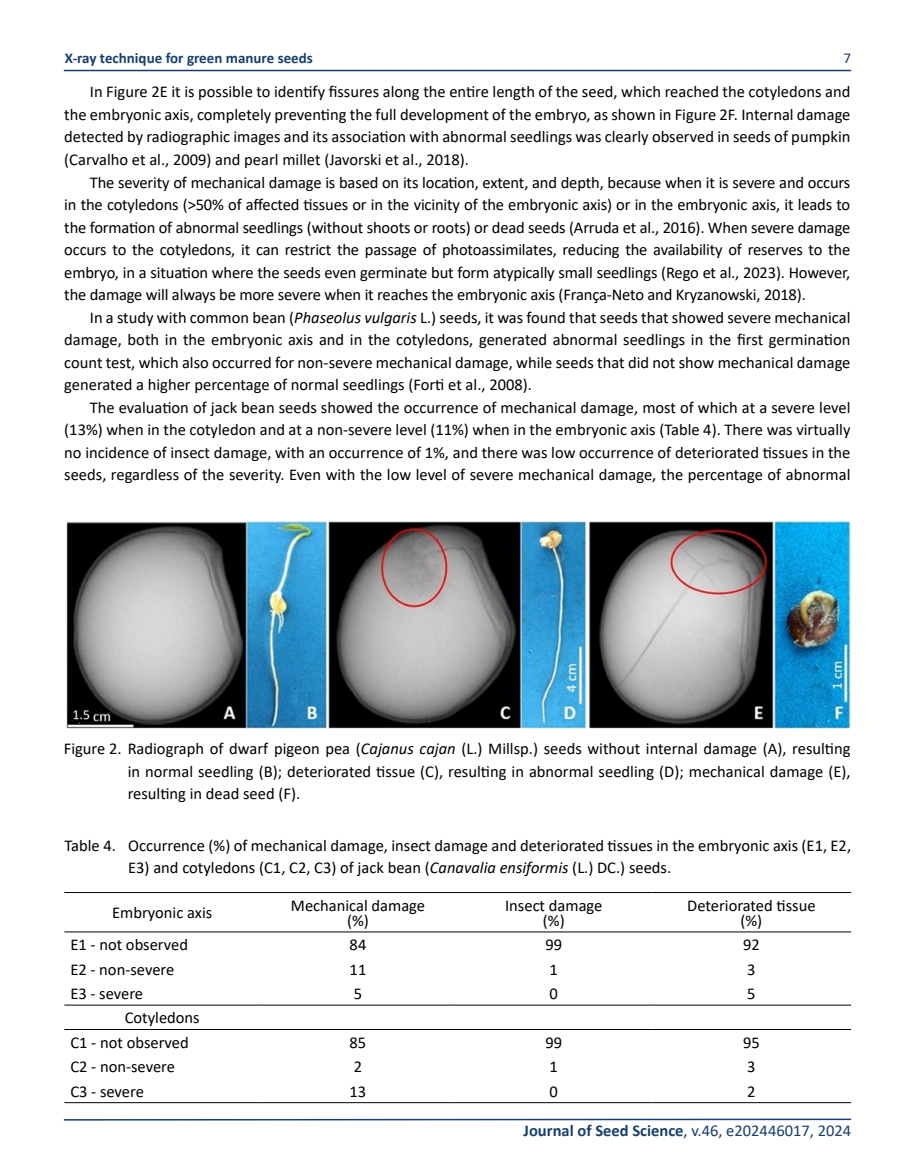
<style>
.page{position:relative;width:915px;height:1170px;background:#fff}
.page>*{position:absolute;margin:0;border:0;box-sizing:border-box;transform-origin:0 0}
.t1{font:16.5px/22.5px "Calibri";color:#000;text-align:justify}
.t2{font:16.5px "Calibri";color:#173f70}
.t3{font:700 15px "Calibri";color:#173f70}
.t4{font:15px "Calibri";color:#173f70}
.s1{font-style:italic}
.s2{font-weight:700}
</style>
<div class="page">
<svg style="left:63px;top:1118px;width:789px;height:3px;background:#8a9eb7"></svg>
<hr style="left:64px;top:70px;width:786px;height:1px;background:#173f70">
<img style="left:66px;top:521px;width:784px;height:208px">
<hr style="left:64px;top:892px;width:196px;height:1px;background:#000">
<hr style="left:260px;top:892px;width:196px;height:1px;background:#000">
<hr style="left:456px;top:892px;width:195px;height:1px;background:#000">
<hr style="left:651px;top:892px;width:199px;height:1px;background:#000">
<hr style="left:64px;top:931px;width:196px;height:1px;background:#000">
<hr style="left:260px;top:931px;width:196px;height:1px;background:#000">
<hr style="left:456px;top:931px;width:195px;height:1px;background:#000">
<hr style="left:651px;top:931px;width:199px;height:1px;background:#000">
<hr style="left:64px;top:1004px;width:196px;height:1px;background:#000">
<hr style="left:260px;top:1004px;width:196px;height:1px;background:#000">
<hr style="left:456px;top:1004px;width:195px;height:1px;background:#000">
<hr style="left:651px;top:1004px;width:199px;height:1px;background:#000">
<hr style="left:64px;top:1028px;width:196px;height:1px;background:#000">
<hr style="left:260px;top:1028px;width:196px;height:1px;background:#000">
<hr style="left:456px;top:1028px;width:195px;height:1px;background:#000">
<hr style="left:651px;top:1028px;width:199px;height:1px;background:#000">
<hr style="left:64px;top:1102px;width:196px;height:1px;background:#000">
<hr style="left:260px;top:1102px;width:196px;height:1px;background:#000">
<hr style="left:456px;top:1102px;width:195px;height:1px;background:#000">
<hr style="left:651px;top:1102px;width:199px;height:1px;background:#000">
<p class="t3" style="left:65px;top:48px;width:249px">X-ray technique for green manure seeds</p>
<p class="t4" style="left:843px;top:47px;width:9px">7</p>
<p class="t1" style="left:64px;top:80px;width:787px;text-indent:26px">In Figure 2E it is possible to identify fissures along the entire length of the seed, which reached the cotyledons and the embryonic axis, completely preventing the full development of the embryo, as shown in Figure 2F. Internal damage detected by radiographic images and its association with abnormal seedlings was clearly observed in seeds of pumpkin (Carvalho et al., 2009) and pearl millet (Javorski et al., 2018).</p>
<p class="t1" style="left:64px;top:170px;width:787px;text-indent:26px">The severity of mechanical damage is based on its location, extent, and depth, because when it is severe and occurs in the cotyledons (&gt;50% of affected tissues or in the vicinity of the embryonic axis) or in the embryonic axis, it leads to the formation of abnormal seedlings (without shoots or roots) or dead seeds (Arruda et al., 2016). When severe damage occurs to the cotyledons, it can restrict the passage of photoassimilates, reducing the availability of reserves to the embryo, in a situation where the seeds even germinate but form atypically small seedlings (Rego et al., 2023). However, the damage will always be more severe when it reaches the embryonic axis (França-Neto and Kryzanowski, 2018).</p>
<p class="t1" style="left:64px;top:305px;width:787px;text-indent:26px">In a study with common bean (<span class="s1">Phaseolus vulgaris</span> L.) seeds, it was found that seeds that showed severe mechanical damage, both in the embryonic axis and in the cotyledons, generated abnormal seedlings in the first germination count test, which also occurred for non-severe mechanical damage, while seeds that did not show mechanical damage generated a higher percentage of normal seedlings (Forti et al., 2008).</p>
<p class="t1" style="left:64px;top:395px;width:787px;text-indent:26px">The evaluation of jack bean seeds showed the occurrence of mechanical damage, most of which at a severe level (13%) when in the cotyledon and at a non-severe level (11%) when in the embryonic axis (Table 4). There was virtually no incidence of insect damage, with an occurrence of 1%, and there was low occurrence of deteriorated tissues in the seeds, regardless of the severity. Even with the low level of severe mechanical damage, the percentage of abnormal</p>
<p class="t1" style="left:128px;top:736px;width:724px;text-indent:-64px">Figure 2. Radiograph of dwarf pigeon pea (<span class="s1">Cajanus cajan</span> (L.) Millsp.) seeds without internal damage (A), resulting in normal seedling (B); deteriorated tissue (C), resulting in abnormal seedling (D); mechanical damage (E), resulting in dead seed (F).</p>
<p class="t1" style="left:128px;top:833px;width:724px;text-indent:-64px">Table 4. Occurrence (%) of mechanical damage, insect damage and deteriorated tissues in the embryonic axis (E1, E2,<br>E3) and cotyledons (C1, C2, C3) of jack bean (<span class="s1">Canavalia ensiformis</span> (L.) DC.) seeds.</p>
<p class="t1" style="left:112px;top:901px;width:102px">Embryonic axis</p>
<p class="t1" style="left:291px;top:897px;width:136px;line-height:15px;text-align:center">Mechanical damage (%)</p>
<p class="t1" style="left:505px;top:897px;width:99px;line-height:15px;text-align:center">Insect damage (%)</p>
<p class="t1" style="left:687px;top:897px;width:130px;line-height:15px;text-align:center">Deteriorated tissue (%)</p>
<p class="t1" style="left:70px;top:933px;width:119px">E1 - not observed</p>
<p class="t1" style="left:349px;top:933px;width:18px">84</p>
<p class="t1" style="left:545px;top:933px;width:18px">99</p>
<p class="t1" style="left:742px;top:933px;width:18px">92</p>
<p class="t1" style="left:70px;top:957px;width:105px">E2 - non-severe</p>
<p class="t1" style="left:349px;top:957px;width:18px">11</p>
<p class="t1" style="left:549px;top:957px;width:10px">1</p>
<p class="t1" style="left:747px;top:957px;width:10px">3</p>
<p class="t1" style="left:70px;top:981px;width:74px">E3 - severe</p>
<p class="t1" style="left:353px;top:981px;width:10px">5</p>
<p class="t1" style="left:549px;top:981px;width:10px">0</p>
<p class="t1" style="left:747px;top:981px;width:10px">5</p>
<p class="t1" style="left:70px;top:1005px;width:131px;line-height:24.3px;text-indent:54px">Cotyledons<br>C1 - not observed</p>
<p class="t1" style="left:349px;top:1030px;width:18px">85</p>
<p class="t1" style="left:545px;top:1030px;width:18px">99</p>
<p class="t1" style="left:742px;top:1030px;width:18px">95</p>
<p class="t1" style="left:70px;top:1054px;width:106px">C2 - non-severe</p>
<p class="t1" style="left:353px;top:1054px;width:10px">2</p>
<p class="t1" style="left:549px;top:1054px;width:10px">1</p>
<p class="t1" style="left:747px;top:1054px;width:10px">3</p>
<p class="t1" style="left:70px;top:1079px;width:75px">C3 - severe</p>
<p class="t1" style="left:349px;top:1079px;width:18px">13</p>
<p class="t1" style="left:549px;top:1079px;width:10px">0</p>
<p class="t1" style="left:746px;top:1079px;width:10px">2</p>
<p class="t2" style="left:523px;top:1118px;width:329px"><span class="s2">Journal of Seed Science</span>, v.46, e202446017, 2024</p>
</div>
